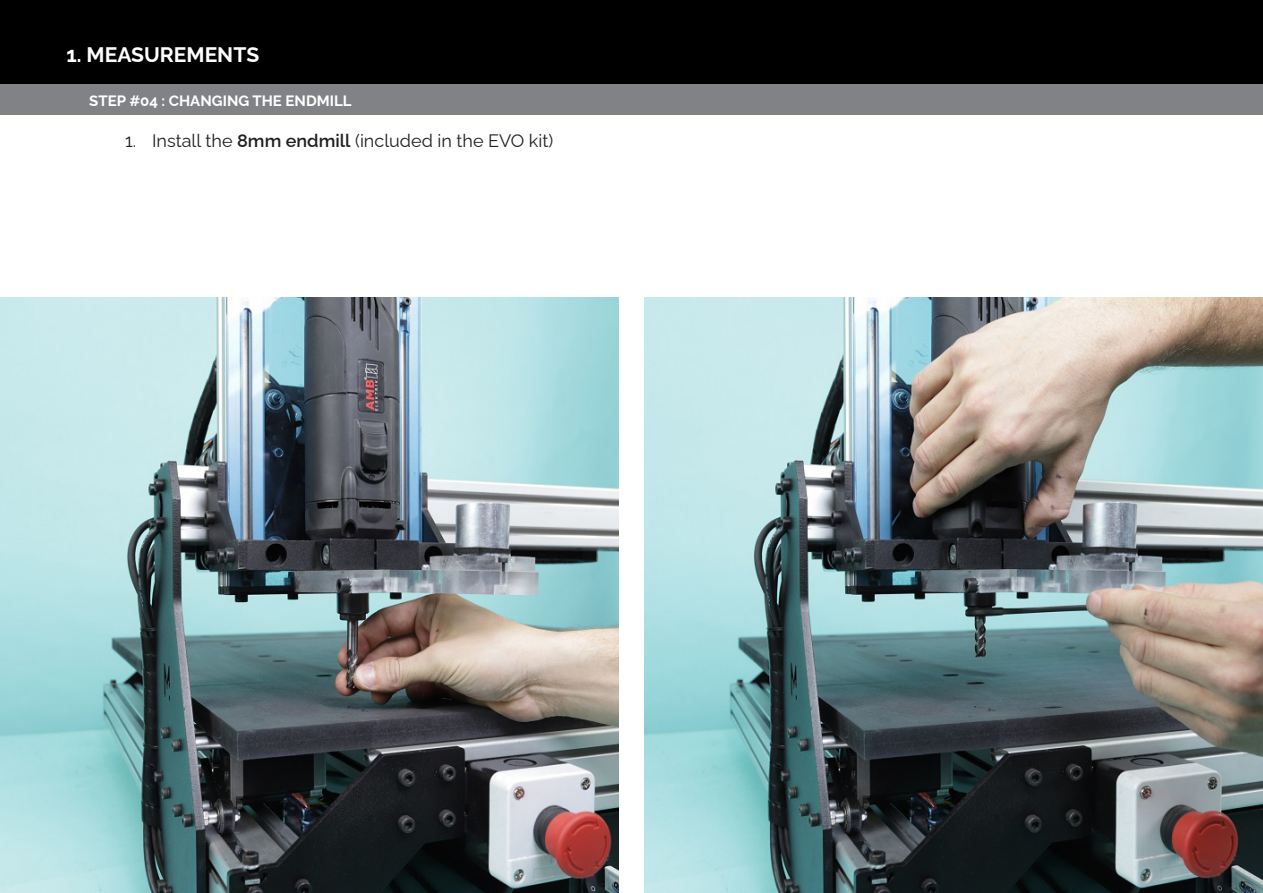
<style>
.page{position:relative;width:1263px;height:893px;background:#fff}
.page>*{position:absolute;margin:0;border:0;box-sizing:border-box;transform-origin:0 0}
.t1{font:700 21px "Raleway";color:#fff}
.t2{font:18px "Raleway";color:#231f20}
.t3{font:700 15px "Raleway";color:#fff}
.s1{font-weight:600}
</style>
<div class="page">
<div style="left:0;top:0;width:1263px;height:84px;background:#000001"></div>
<div style="left:0;top:84px;width:1263px;height:31px;background:#808285"></div>
<img style="left:0;top:298px;width:619px;height:595px">
<img style="left:644px;top:298px;width:619px;height:595px">
<p class="t1" style="left:66px;top:38px;width:194px">1. MEASUREMENTS</p>
<p class="t3" style="left:89px;top:88px;width:264px">STEP #04 : CHANGING THE ENDMILL</p>
<p class="t2" style="left:125px;top:126px;width:430px">1. Install the <span class="s1">8mm endmill</span> (included in the EVO kit)</p>
</div>
